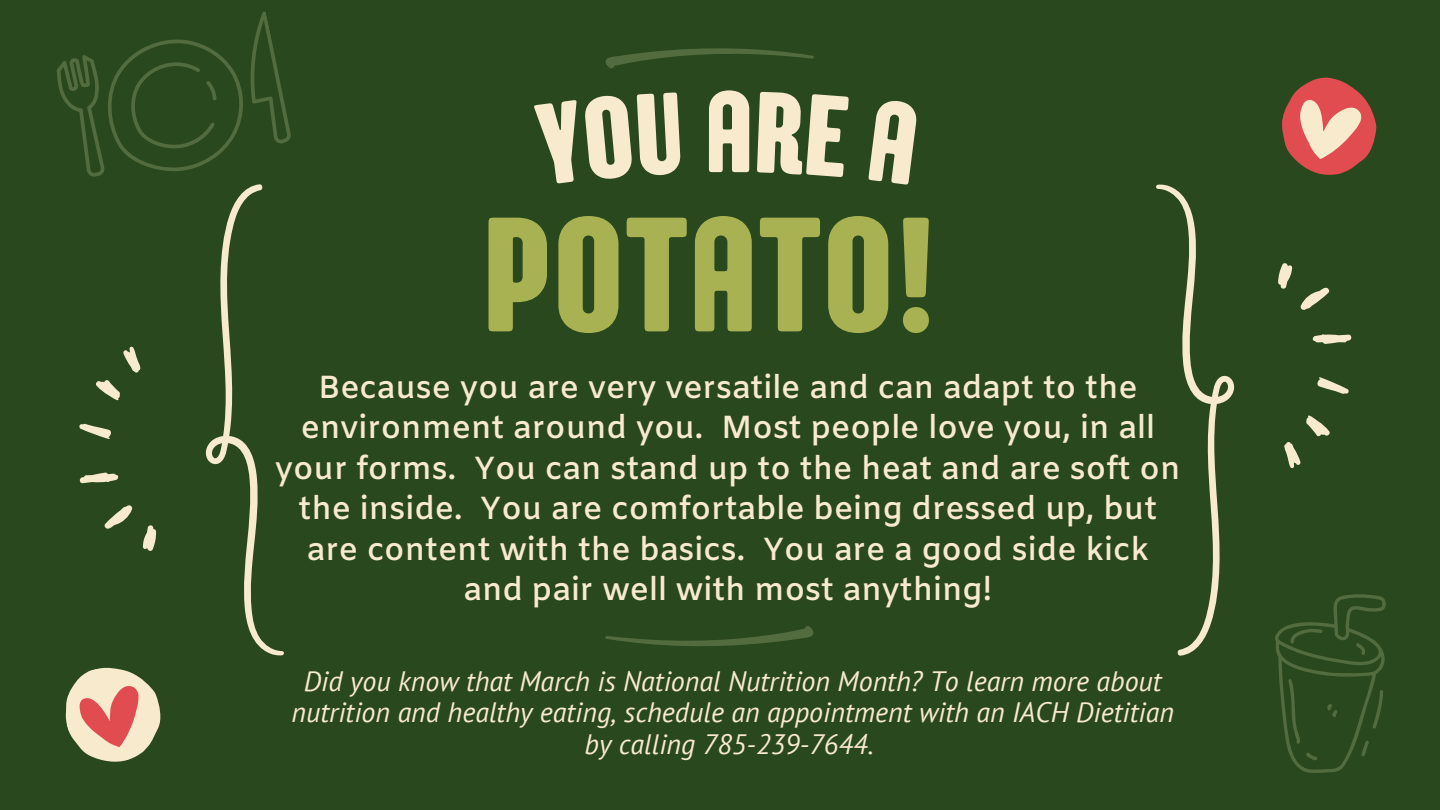
<style>
.page{position:relative;width:1440px;height:810px;background:#2a481d}
.page>*{position:absolute;margin:0;border:0;box-sizing:border-box;transform-origin:0 0}
.t1{font:162.5px "TT Berlinerins Grotesk";color:#a9b252}
.t2{font:115.1px "TT Berlinerins Grotesk";color:#f8eacd}
.t3{font:600 32px/40.5px "Amiko";color:#f8eacd;text-align:center}
.t4{font:italic 28px/31.5px "PT Sans";color:#f8eacd;text-align:center}
.s1{font-style:normal}
</style>
<div class="page">
<svg style="left:1156px;top:184px;width:79px;height:472px"></svg>
<svg style="left:1312px;top:334px;width:40px;height:10px"></svg>
<svg style="left:1317px;top:377px;width:32px;height:17px"></svg>
<svg style="left:1278px;top:263px;width:52px;height:47px"></svg>
<svg style="left:1284px;top:415px;width:46px;height:53px"></svg>
<svg style="left:1282px;top:77px;width:95px;height:98px"></svg>
<svg style="left:57px;top:11px;width:234px;height:751px"></svg>
<svg style="left:1221px;top:560px;width:165px;height:213px"></svg>
<svg style="left:605px;top:626px;width:209px;height:20px"></svg>
<svg style="left:605px;top:48px;width:209px;height:21px"></svg>
<h2 class="t2" style="left:704px;top:60px;width:51px">A</h2>
<h1 class="t1" style="left:482px;top:174px;width:457px">POTATO!</h1>
<p class="t3" style="left:275px;top:369px;width:907px">Because you are very versatile and can adapt to the environment around you. Most people love you, in all your forms. You can stand up to the heat and are soft on the inside. You are comfortable being dressed up, but are content with the basics. You are a good side kick and pair well with most anything!</p>
<p class="t4" style="left:292px;top:665px;width:884px">Did you know that March is National Nutrition Month? To learn more about nutrition and healthy eating, schedule an appointment with an IACH Dietitian by calling 785-239-7644<span class="s1">.</span></p>
</div>
